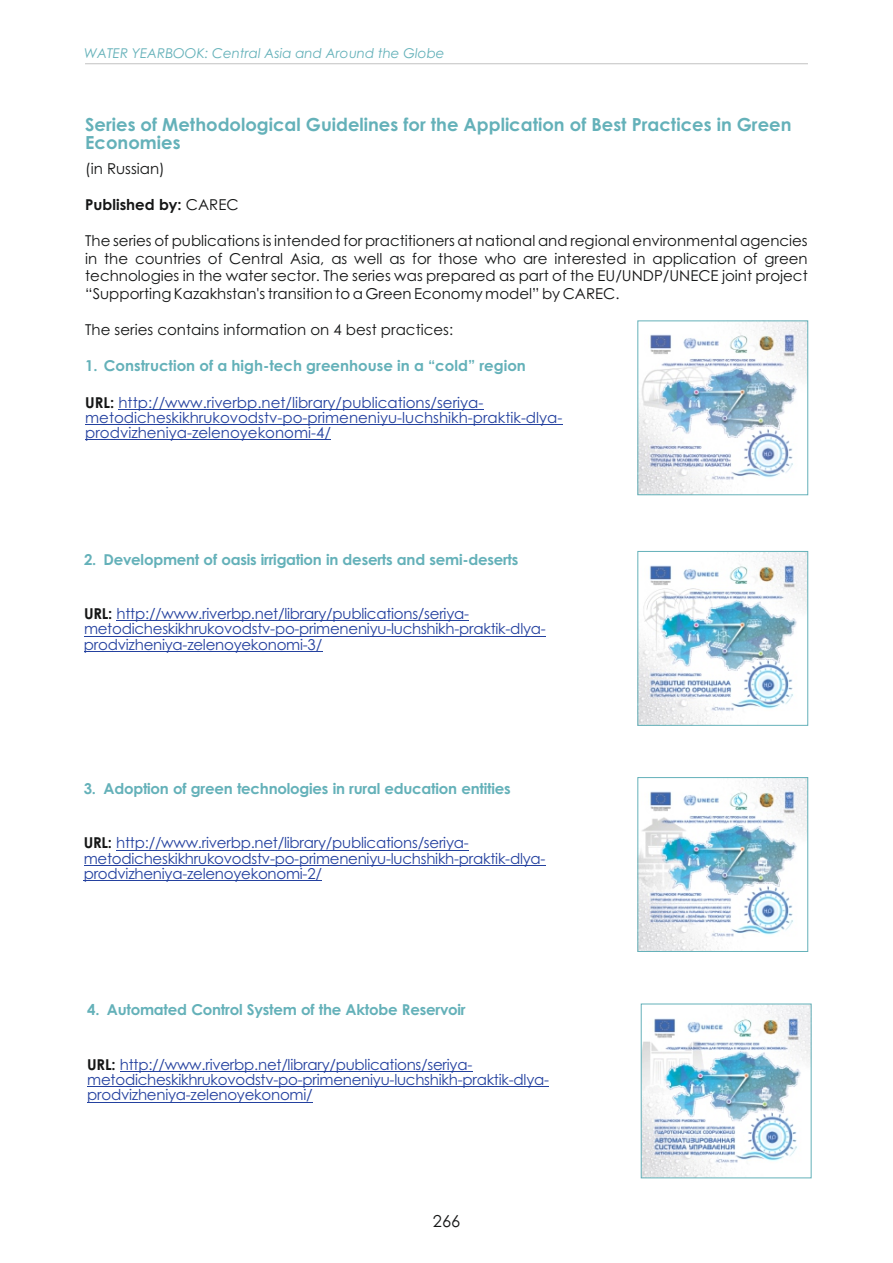
<style>
.page{position:relative;width:893px;height:1263px;background:#fff}
.page>*{position:absolute;margin:0;border:0;box-sizing:border-box;transform-origin:0 0}
.t1{font:700 18px/18.6px "Century Gothic";color:#64b1b9}
.t2{font:16.5px "Century Gothic";color:#151616}
.t3{font:15px/15.1px "Century Gothic";letter-spacing:-.015em;color:#24419f}
.t4{font:15px/17.9px "Century Gothic";color:#151616;text-align:justify}
.t5{font:700 15px "Century Gothic";letter-spacing:-.015em;color:#64b1b9}
.t6{font:700 15px "Century Gothic";color:#151616}
.t7{font:italic 13.5px "Century Gothic";color:#64b1b9}
.s1{font-weight:400}
.s2{font-weight:700;color:#151616}
</style>
<div class="page">
<hr style="left:118px;top:409px;width:365px;height:1px;background:#24419f">
<hr style="left:85px;top:424px;width:477px;height:1px;background:#24419f">
<hr style="left:85px;top:439px;width:246px;height:1px;background:#24419f">
<img style="left:640px;top:323px;width:166px;height:170px">
<div style="left:638px;top:321px;width:170px;height:174px;border:1px solid #64b1b9"></div>
<img style="left:640px;top:553px;width:166px;height:170px">
<div style="left:638px;top:551px;width:170px;height:174px;border:1px solid #64b1b9"></div>
<hr style="left:117px;top:621px;width:352px;height:1px;background:#24419f">
<hr style="left:84px;top:636px;width:462px;height:1px;background:#24419f">
<hr style="left:84px;top:651px;width:238px;height:1px;background:#24419f">
<img style="left:640px;top:779px;width:166px;height:171px">
<div style="left:638px;top:777px;width:170px;height:175px;border:1px solid #64b1b9"></div>
<hr style="left:116px;top:850px;width:353px;height:1px;background:#24419f">
<hr style="left:84px;top:865px;width:462px;height:1px;background:#24419f">
<hr style="left:84px;top:880px;width:238px;height:1px;background:#24419f">
<img style="left:643px;top:1006px;width:166px;height:170px">
<div style="left:641px;top:1004px;width:170px;height:174px;border:1px solid #64b1b9"></div>
<hr style="left:120px;top:1071px;width:352px;height:1px;background:#24419f">
<hr style="left:87px;top:1086px;width:462px;height:1px;background:#24419f">
<hr style="left:87px;top:1102px;width:226px;height:1px;background:#24419f">
<hr style="left:85px;top:63px;width:723px;height:1px;background:#c5c5c5">
<p class="t7" style="left:84px;top:48px;width:362px">WATER YEARBOOK: Central Asia and Around the Globe</p>
<p class="t1" style="left:85px;top:117px;width:708px">Series of Methodological Guidelines for the Application of Best Practices in Green<br>Economies</p>
<p class="t4" style="left:85px;top:161px;width:81px">(in Russian)</p>
<p class="t6" style="left:85px;top:199px;width:155px">Published by: <span class="s1">CAREC</span></p>
<p class="t4" style="left:85px;top:233px;width:724px">The series of publications is intended for practitioners at national and regional environmental agencies in the countries of Central Asia, as well as for those who are interested in application of green technologies in the water sector. The series was prepared as part of the EU/UNDP/UNECE joint project “Supporting Kazakhstan's transition to a Green Economy model” by CAREC.</p>
<p class="t4" style="left:85px;top:322px;width:369px">The series contains information on 4 best practices:</p>
<p class="t5" style="left:85px;top:360px;width:442px">1. Construction of a high-tech greenhouse in a “cold” region</p>
<p class="t3" style="left:85px;top:396px;width:479px"><span class="s2">URL:</span> http://www.riverbp.net/library/publications/seriya&shy;metodicheskikhrukovodstv-po-primeneniyu-luchshikh-praktik-dlya&shy;prodvizheniya-zelenoyekonomi-4/</p>
<p class="t5" style="left:84px;top:553px;width:436px">2. Development of oasis irrigation in deserts and semi-deserts</p>
<p class="t3" style="left:84px;top:608px;width:463px"><span class="s2">URL:</span> http://www.riverbp.net/library/publications/seriya&shy;metodicheskikhrukovodstv-po-primeneniyu-luchshikh-praktik-dlya&shy;prodvizheniya-zelenoyekonomi-3/</p>
<p class="t5" style="left:84px;top:782px;width:428px">3. Adoption of green technologies in rural education entities</p>
<p class="t3" style="left:84px;top:837px;width:463px"><span class="s2">URL:</span> http://www.riverbp.net/library/publications/seriya&shy;metodicheskikhrukovodstv-po-primeneniyu-luchshikh-praktik-dlya&shy;prodvizheniya-zelenoyekonomi-2/</p>
<p class="t5" style="left:87px;top:1004px;width:380px">4. Automated Control System of the Aktobe Reservoir</p>
<p class="t3" style="left:87px;top:1058px;width:463px"><span class="s2">URL:</span> http://www.riverbp.net/library/publications/seriya&shy;metodicheskikhrukovodstv-po-primeneniyu-luchshikh-praktik-dlya&shy;prodvizheniya-zelenoyekonomi/</p>
<p class="t2" style="left:433px;top:1214px;width:29px">266</p>
</div>
